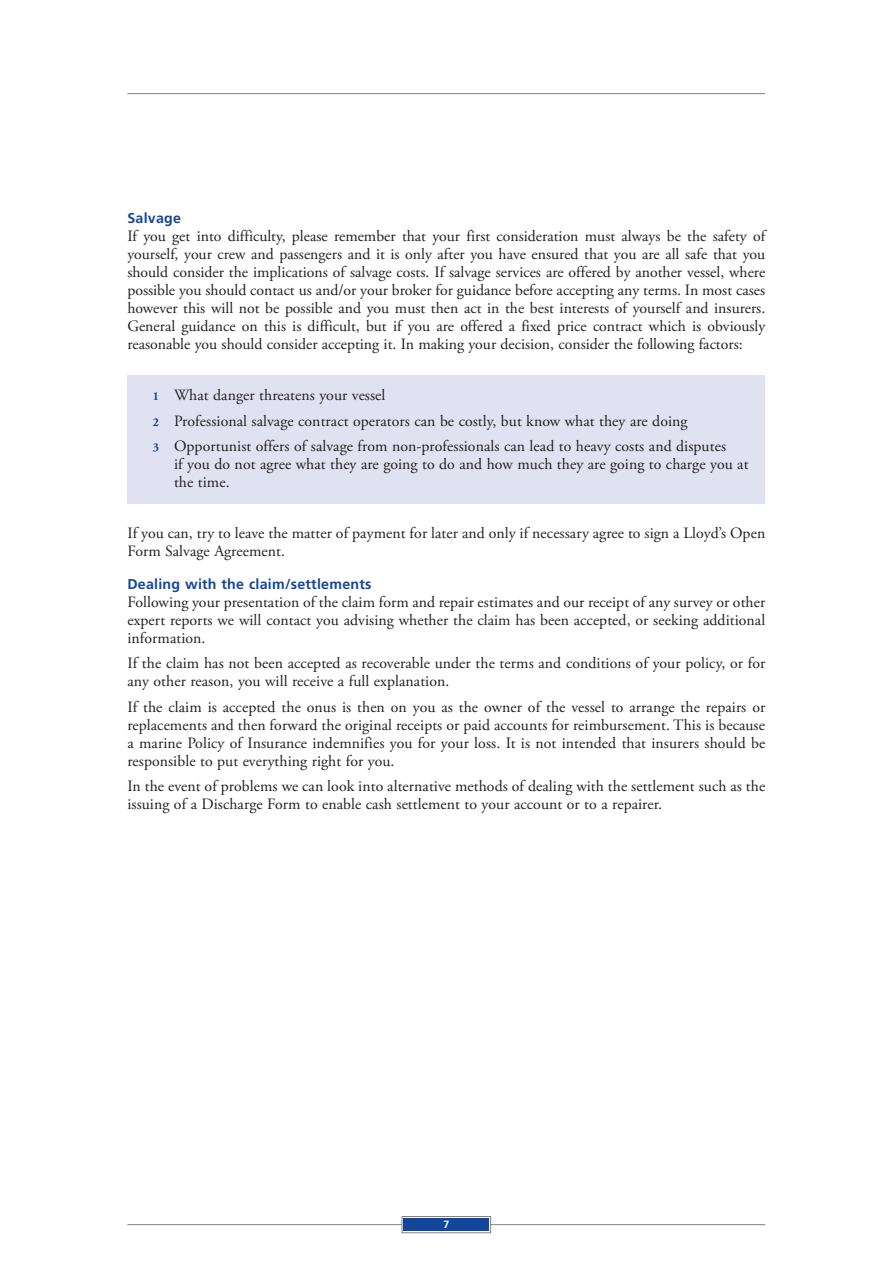
<style>
.page{position:relative;width:893px;height:1263px;background:#fff}
.page>*{position:absolute;margin:0;border:0;box-sizing:border-box;transform-origin:0 0}
.t1{font:15.75px/18px "Adobe Garamond Pro";letter-spacing:.005em;color:#231f20}
.t2{font:700 14.25px "Frutiger LT Std";letter-spacing:.015em;color:#14469b}
.t3{font:700 10.5px "Frutiger LT Std";color:#fff}
.s1{font-weight:700;font-size:12px;color:#14469b}
</style>
<div class="page">
<div style="left:127px;top:375px;width:638px;height:129px;background:#e1e2f1"></div>
<hr style="left:127px;top:1224px;width:638px;height:1px;background:#808285">
<div style="left:402px;top:1216px;width:89px;height:17px;border:1px solid #808285"></div>
<div style="left:404px;top:1218px;width:85px;height:13px;background:#14469b"></div>
<hr style="left:127px;top:93px;width:638px;height:1px;background:#808285">
<p class="t2" style="left:127px;top:213px;width:55px">Salvage</p>
<p class="t1" style="left:127px;top:229px;width:639px;text-align:justify">If you get into difficulty, please remember that your first consideration must always be the safety of yourself, your crew and passengers and it is only after you have ensured that you are all safe that you should consider the implications of salvage costs. If salvage services are offered by another vessel, where possible you should contact us and/or your broker for guidance before accepting any terms. In most cases however this will not be possible and you must then act in the best interests of yourself and insurers.<br>General guidance on this is difficult, but if you are offered a fixed price contract which is obviously reasonable you should consider accepting it. In making your decision, consider the following factors:</p>
<p class="t1" style="left:153px;top:384px;width:575px;line-height:25.5px"><span class="s1">1</span> What danger threatens your vessel<br><span class="s1">2</span> Professional salvage contract operators can be costly, but know what they are doing<br><span class="s1">3</span> Opportunist offers of salvage from non-professionals can lead to heavy costs and disputes</p>
<p class="t1" style="left:174px;top:457px;width:576px">if you do not agree what they are going to do and how much they are going to charge you at the time.</p>
<p class="t1" style="left:127px;top:526px;width:639px">If you can, try to leave the matter of payment for later and only if necessary agree to sign a Lloyd’s Open<br>Form Salvage Agreement.</p>
<p class="t2" style="left:127px;top:578px;width:246px">Dealing with the claim/settlements</p>
<p class="t1" style="left:127px;top:594px;width:639px;text-align:justify">Following your presentation of the claim form and repair estimates and our receipt of any survey or other expert reports we will contact you advising whether the claim has been accepted, or seeking additional information.</p>
<p class="t1" style="left:127px;top:656px;width:639px">If the claim has not been accepted as recoverable under the terms and conditions of your policy, or for any other reason, you will receive a full explanation.</p>
<p class="t1" style="left:127px;top:699px;width:639px;text-align:justify">If the claim is accepted the onus is then on you as the owner of the vessel to arrange the repairs or replacements and then forward the original receipts or paid accounts for reimbursement. This is because a marine Policy of Insurance indemnifies you for your loss. It is not intended that insurers should be responsible to put everything right for you.</p>
<p class="t1" style="left:127px;top:779px;width:639px">In the event of problems we can look into alternative methods of dealing with the settlement such as the issuing of a Discharge Form to enable cash settlement to your account or to a repairer.</p>
<p class="t3" style="left:443px;top:1220px;width:7px">7</p>
</div>
